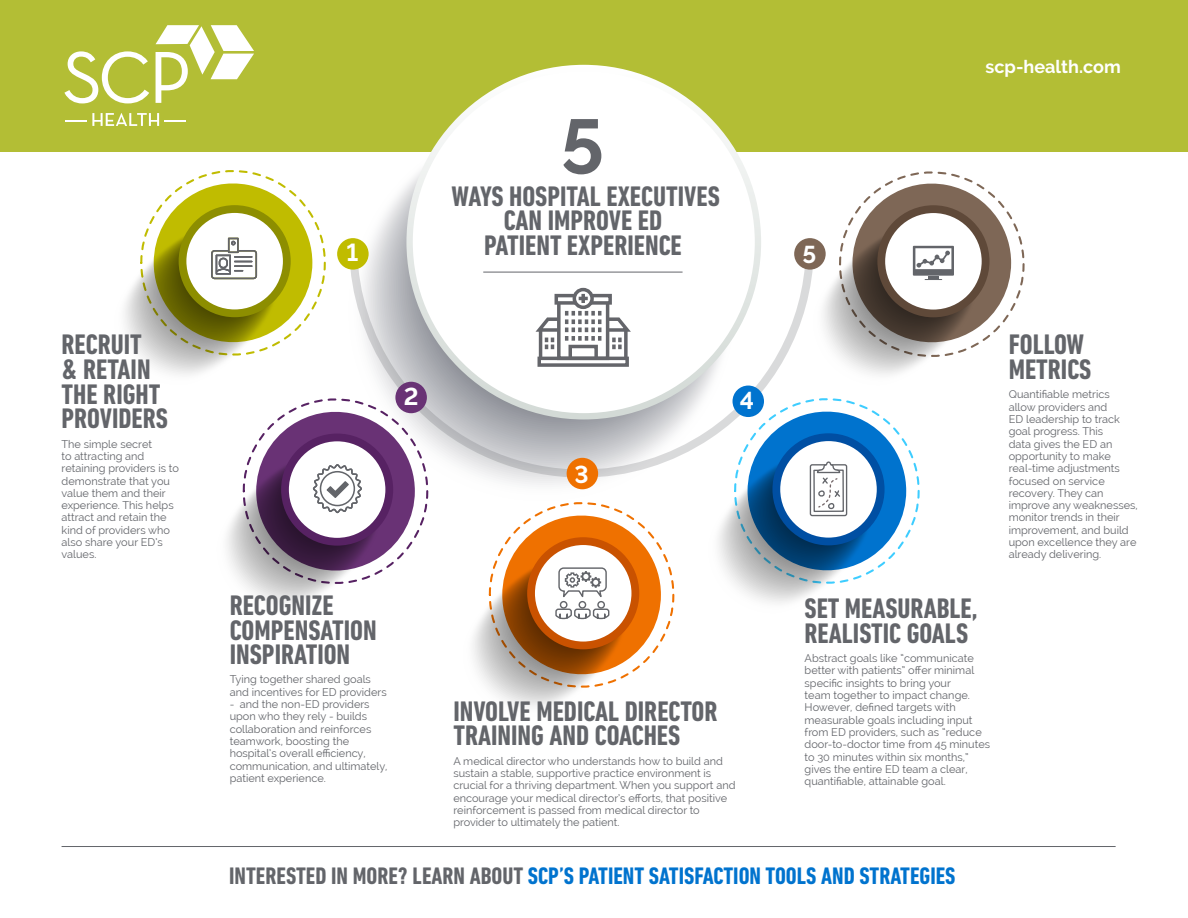
<style>
.page{position:relative;width:1188px;height:918px;background:#fff}
.page>*{position:absolute;margin:0;border:0;box-sizing:border-box;transform-origin:0 0}
.t1{font:700 76.8px "Raleway";color:#63656a}
.t2{font:700 condensed 28.8px/24.6px "DIN Next LT Pro";color:#63656a}
.t3{font:700 condensed 24.3px "DIN Next LT Pro";color:#0073ce}
.t4{font:700 24.3px "Raleway";color:#fff}
.t5{font:700 18px "Raleway";color:#fff}
.t6{font:10.95px/12.3px "Raleway";color:#63656a}
.s1{color:#63656a}
</style>
<div class="page">
<div style="left:0;top:0;width:1188px;height:151px;background:#b3be35"></div>
<svg style="left:64px;top:51px;width:85px;height:52px"></svg>
<svg style="left:92px;top:113px;width:67px;height:13px"></svg>
<hr style="left:65px;top:120px;width:22px;height:2px;background:#fff">
<hr style="left:165px;top:120px;width:21px;height:2px;background:#fff">
<svg style="left:156px;top:25px;width:98px;height:78px"></svg>
<div style="left:216px;top:454px;width:164px;height:160px;background:#fafafa;border-radius:65px"></div>
<svg style="left:230px;top:455px;width:148px;height:145px"></svg>
<svg style="left:472px;top:559px;width:153px;height:149px"></svg>
<svg style="left:822px;top:227px;width:153px;height:149px"></svg>
<svg style="left:717px;top:455px;width:153px;height:149px"></svg>
<svg style="left:488px;top:502px;width:187px;height:188px"></svg>
<svg style="left:350px;top:251px;width:463px;height:227px"></svg>
<div style="left:395px;top:382px;width:32px;height:31px;background:#693275;border-radius:50%"></div>
<div style="left:567px;top:458px;width:31px;height:31px;background:#ef7100;border-radius:50%"></div>
<div style="left:794px;top:238px;width:32px;height:32px;background:#7e6756;border-radius:50%"></div>
<div style="left:337px;top:238px;width:32px;height:32px;background:#c0bc00;border-radius:50%"></div>
<svg style="left:406px;top:65px;width:355px;height:354px"></svg>
<div style="left:413px;top:71px;width:342px;height:342px;background:#fff;border-radius:50%"></div>
<svg style="left:733px;top:396px;width:187px;height:190px"></svg>
<svg style="left:838px;top:171px;width:187px;height:188px"></svg>
<svg style="left:624px;top:349px;width:4px;height:8px"></svg>
<hr style="left:539px;top:330px;width:3px;height:29px;background:#64656a">
<div style="left:557px;top:301px;width:52px;height:59px;border:3px solid #64656a"></div>
<div style="left:538px;top:357px;width:91px;height:10px;border:3px solid #64656a"></div>
<div style="left:569px;top:345px;width:29px;height:14px;border:3px solid #64656a"></div>
<div style="left:573px;top:288px;width:21px;height:21px;border:3px solid #64656a;border-radius:50%"></div>
<svg style="left:535px;top:292px;width:96px;height:57px"></svg>
<svg style="left:139px;top:170px;width:187px;height:188px"></svg>
<svg style="left:242px;top:396px;width:187px;height:190px"></svg>
<hr style="left:483px;top:272px;width:200px;height:1px;background:#63656a">
<hr style="left:62px;top:846px;width:1054px;height:1px;background:#63656a">
<p class="t2" style="left:62px;top:332px;width:108px">RECRUIT<br>&amp; RETAIN<br>THE RIGHT<br>PROVIDERS</p>
<p class="t6" style="left:62px;top:438px;width:119px">The simple secret<br>to attracting and retaining providers is to demonstrate that you value them and their experience. This helps attract and retain the kind of providers who also share your ED’s values.</p>
<p class="t4" style="left:346px;top:239px;width:13px">1</p>
<p class="t1" style="left:561px;top:103px;width:45px">5</p>
<p class="t2" style="left:451px;top:184px;width:270px">WAYS HOSPITAL EXECUTIVES</p>
<p class="t2" style="left:504px;top:208px;width:160px">CAN IMPROVE ED</p>
<p class="t2" style="left:484px;top:233px;width:199px">PATIENT EXPERIENCE</p>
<p class="t4" style="left:404px;top:383px;width:16px">2</p>
<p class="t4" style="left:575px;top:460px;width:16px">3</p>
<p class="t4" style="left:740px;top:387px;width:16px">4</p>
<p class="t2" style="left:230px;top:593px;width:148px">RECOGNIZE<br>COMPENSATION<br>INSPIRATION</p>
<p class="t6" style="left:230px;top:673px;width:159px">Tying together shared goals and incentives for ED providers</p>
<p class="t6" style="left:230px;top:698px;width:159px">- and the non-ED providers upon who they rely - builds collaboration and reinforces teamwork, boosting the hospital’s overall efficiency, communication, and ultimately, patient experience.</p>
<p class="t2" style="left:453px;top:699px;width:266px">INVOLVE MEDICAL DIRECTOR<br>TRAINING AND COACHES</p>
<p class="t6" style="left:453px;top:755px;width:284px">A medical director who understands how to build and sustain a stable, supportive practice environment is crucial for a thriving department. When you support and encourage your medical director’s efforts, that positive reinforcement is passed from medical director to provider to ultimately the patient.</p>
<p class="t4" style="left:802px;top:240px;width:15px">5</p>
<p class="t5" style="left:986px;top:56px;width:137px">scp-health.com</p>
<p class="t2" style="left:1009px;top:332px;width:84px">FOLLOW<br>METRICS</p>
<p class="t6" style="left:1009px;top:388px;width:131px">Quantifiable metrics allow providers and<br>ED leadership to track goal progress. This<br>data gives the ED an opportunity to make real-time adjustments focused on service recovery. They can improve any weaknesses, monitor trends in their improvement, and build upon excellence they are already delivering.</p>
<p class="t2" style="left:805px;top:596px;width:174px">SET MEASURABLE,<br>REALISTIC GOALS</p>
<p class="t6" style="left:805px;top:652px;width:187px">Abstract goals like “communicate better with patients” offer minimal specific insights to bring your<br>team together to impact change.<br>However, defined targets with measurable goals including input from ED providers, such as “reduce door-to-doctor time from 45 minutes to 30 minutes within six months,” gives the entire ED team a clear, quantifiable, attainable goal.</p>
<p class="t3" style="left:229px;top:862px;width:728px"><span class="s1">INTERESTED IN MORE? LEARN ABOUT</span> SCP’S PATIENT SATISFACTION TOOLS AND STRATEGIES</p>
</div>
